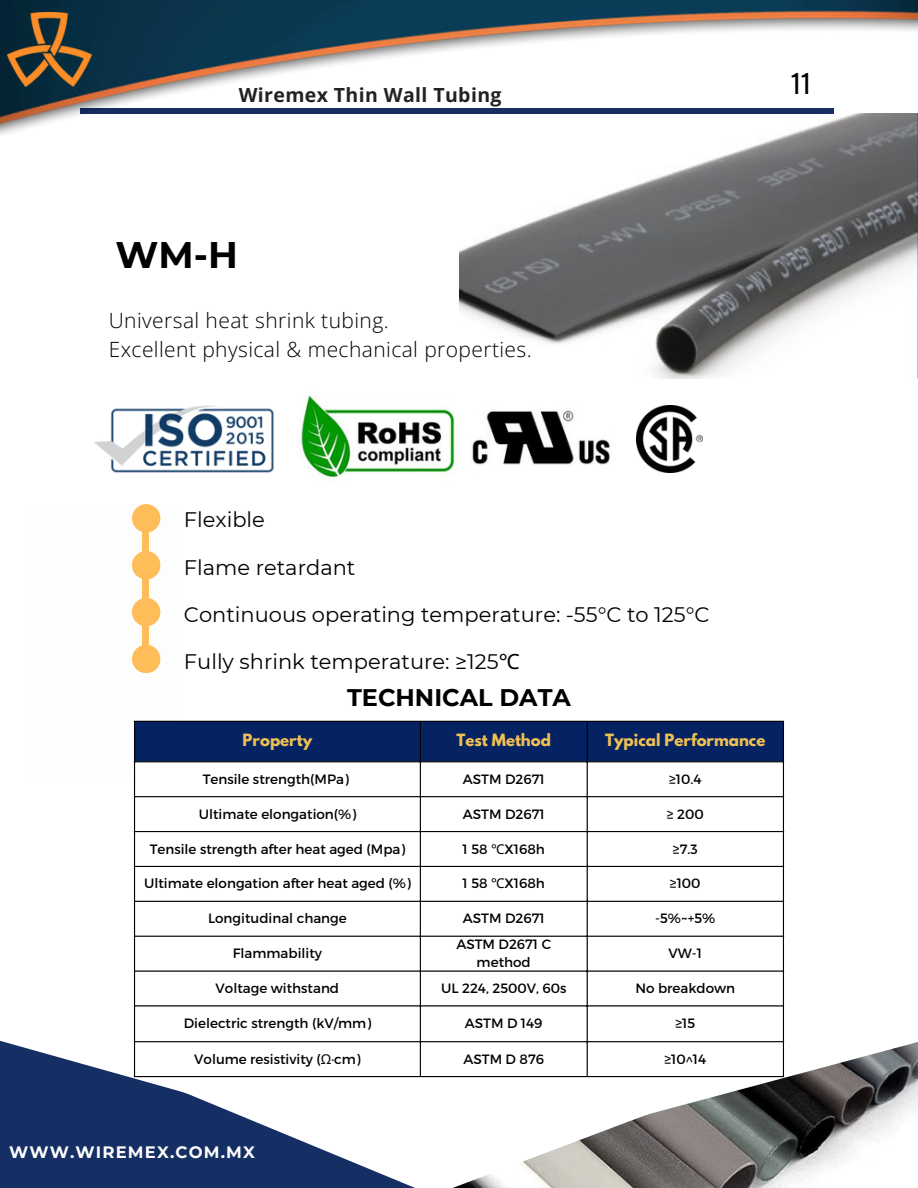
<style>
.page{position:relative;width:918px;height:1188px;background:#fff}
.page>*{position:absolute;margin:0;border:0;box-sizing:border-box;transform-origin:0 0}
.t1{font:700 36.9px "Montserrat";color:#000}
.t2{font:25.35px "Oswald";color:#000}
.t3{font:700 24px "Montserrat";color:#000}
.t4{font:21px "Montserrat";color:#000}
.t5{font:300 21px/28.2px "Open Sans";letter-spacing:.02em;color:#000}
.t6{font:700 19.5px "Open Sans";letter-spacing:.02em;color:#222}
.t7{font:700 16.5px "Montserrat";letter-spacing:.07em;color:#fdfdfd}
.t8{font:700 15px "League Spartan";color:#f1c052}
.t9{font:13.5px/18px "Montserrat";color:#000;text-align:center}
.s1{font-family:"Noto Sans"}
</style>
<div class="page">
<img style="left:459px;top:135px;width:459px;height:244px">
<img style="left:301px;top:395px;width:154px;height:83px">
<img style="left:472px;top:410px;width:138px;height:55px">
<img style="left:636px;top:405px;width:67px;height:68px">
<img style="left:0;top:0;width:918px;height:135px">
<img style="left:7px;top:13px;width:85px;height:73px">
<img style="left:94px;top:405px;width:180px;height:68px">
<svg style="left:415px;top:866px;width:461px;height:322px"></svg>
<svg style="left:529px;top:958px;width:388px;height:180px"></svg>
<svg style="left:0;top:1077px;width:415px;height:111px;fill:#152e64"></svg>
<svg style="left:0;top:1005px;width:208px;height:89px"></svg>
<svg style="left:132px;top:504px;width:652px;height:259px"></svg>
<svg style="left:135px;top:762px;width:648px;height:314px"></svg>
<hr style="left:134px;top:722px;width:1px;height:354px;background:#000">
<hr style="left:420px;top:722px;width:1px;height:354px;background:#000">
<hr style="left:587px;top:722px;width:1px;height:354px;background:#000">
<hr style="left:783px;top:722px;width:1px;height:354px;background:#000">
<hr style="left:134px;top:721px;width:650px;height:1px;background:#000">
<hr style="left:134px;top:761px;width:650px;height:1px;background:#000">
<hr style="left:134px;top:796px;width:650px;height:1px;background:#000">
<hr style="left:134px;top:831px;width:650px;height:1px;background:#000">
<hr style="left:134px;top:866px;width:650px;height:1px;background:#000">
<hr style="left:134px;top:901px;width:650px;height:1px;background:#000">
<hr style="left:134px;top:936px;width:650px;height:1px;background:#000">
<hr style="left:134px;top:971px;width:650px;height:1px;background:#000">
<hr style="left:134px;top:1005px;width:650px;height:2px;background:#000">
<hr style="left:134px;top:1041px;width:650px;height:1px;background:#000">
<hr style="left:134px;top:1076px;width:650px;height:1px;background:#000">
<p class="t6" style="left:239px;top:81px;width:264px">Wiremex Thin Wall Tubing</p>
<p class="t1" style="left:116px;top:232px;width:124px">WM-H</p>
<p class="t5" style="left:109px;top:306px;width:424px">Universal heat shrink tubing.<br>Excellent physical &amp; mechanical properties.</p>
<p class="t2" style="left:791px;top:64px;width:22px">11</p>
<p class="t4" style="left:184px;top:507px;width:83px">Flexible</p>
<p class="t4" style="left:184px;top:554px;width:173px">Flame retardant</p>
<p class="t4" style="left:184px;top:601px;width:527px">Continuous operating temperature: -55°C to 125°C</p>
<p class="t4" style="left:184px;top:649px;width:337px">Fully shrink temperature: ≥125<span class="s1">℃</span></p>
<p class="t3" style="left:347px;top:683px;width:225px">TECHNICAL DATA</p>
<p class="t8" style="left:243px;top:732px;width:71px">Property</p>
<p class="t8" style="left:456px;top:732px;width:96px">Test Method</p>
<h4 class="t8" style="left:605px;top:732px;width:162px">Typical Performance</h4>
<h2 class="t9" style="left:203px;top:769px;width:147px">Tensile strength(MPa)</h2>
<p class="t9" style="left:463px;top:769px;width:83px">ASTM D2671</p>
<p class="t9" style="left:669px;top:769px;width:34px">≥10.4</p>
<p class="t9" style="left:199px;top:804px;width:159px">Ultimate elongation(%)</p>
<p class="t9" style="left:463px;top:804px;width:83px">ASTM D2671</p>
<p class="t9" style="left:667px;top:804px;width:38px">≥ 200</p>
<p class="t9" style="left:150px;top:839px;width:257px">Tensile strength after heat aged (Mpa)</p>
<p class="t9" style="left:463px;top:839px;width:84px">1 58 <span class="s1">℃</span>X168h</p>
<p class="t9" style="left:673px;top:839px;width:26px">≥7.3</p>
<p class="t9" style="left:144px;top:874px;width:268px">Ultimate elongation after heat aged (%)</p>
<p class="t9" style="left:463px;top:874px;width:84px">1 58 <span class="s1">℃</span>X168h</p>
<p class="t9" style="left:670px;top:874px;width:32px">≥100</p>
<p class="t9" style="left:208px;top:909px;width:140px">Longitudinal change</p>
<p class="t9" style="left:463px;top:909px;width:83px">ASTM D2671</p>
<p class="t9" style="left:655px;top:909px;width:62px">-5%~+5%</p>
<p class="t9" style="left:233px;top:944px;width:91px">Flammability</p>
<p class="t9" style="left:456px;top:935px;width:96px">ASTM D2671 C method</p>
<p class="t9" style="left:669px;top:944px;width:35px">VW-1</p>
<p class="t9" style="left:216px;top:979px;width:125px">Voltage withstand</p>
<p class="t9" style="left:441px;top:979px;width:127px">UL 224, 2500V, 60s</p>
<p class="t9" style="left:635px;top:979px;width:101px">No breakdown</p>
<p class="t9" style="left:184px;top:1013px;width:189px">Dielectric strength (kV/mm)</p>
<p class="t9" style="left:465px;top:1013px;width:79px">ASTM D 149</p>
<p class="t9" style="left:675px;top:1013px;width:21px">≥15</p>
<p class="t9" style="left:194px;top:1049px;width:168px">Volume resistivity (<span class="s1">Ω</span>·cm)</p>
<p class="t9" style="left:463px;top:1049px;width:82px">ASTM D 876</p>
<p class="t9" style="left:664px;top:1049px;width:43px">≥10^14</p>
<p class="t7" style="left:9px;top:1142px;width:247px">WWW.WIREMEX.COM.MX</p>
</div>
